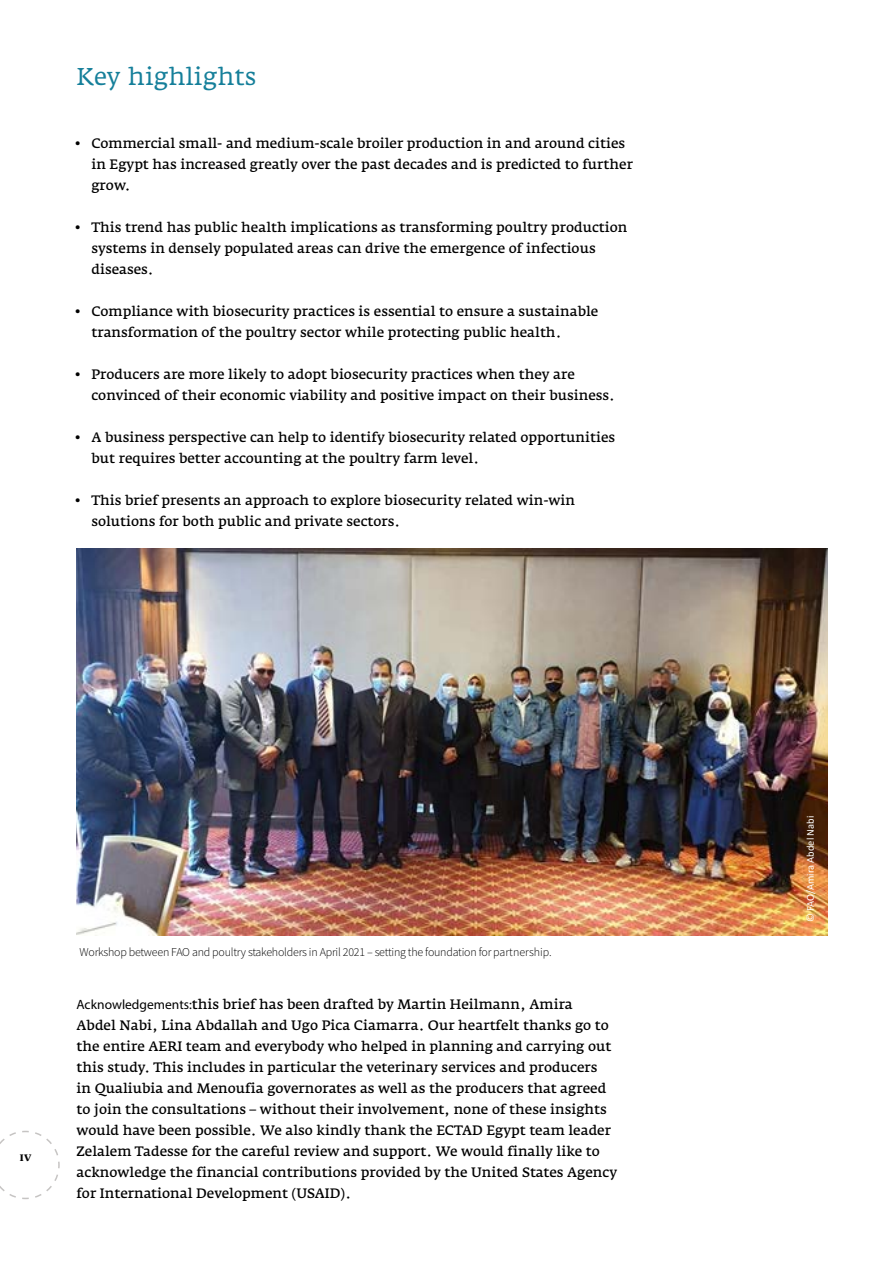
<style>
.page{position:relative;width:893px;height:1263px;background:#fff}
.page>*{position:absolute;margin:0;border:0;box-sizing:border-box;transform-origin:0 0}
.t1{font:24px "Fedra Serif A Book TF";color:#157f9a}
.t2{font:13.5px/21px "Fedra Serif A";color:#000}
.t3{font:12px "Source Sans Variable";letter-spacing:-.02em;color:#000}
.t4{font:12px "Fedra Serif B Bold SC";color:#000}
.t5{font:10.5px "Calibri";color:#fff}
.s1{font-family:"Myriad Pro"}
</style>
<div class="page">
<svg style="left:0;top:1130px;width:60px;height:70px"></svg>
<img style="left:77px;top:548px;width:751px;height:388px">
<h1 class="t1" style="left:77px;top:62px;width:181px">Key highlights</h1>
<p class="t2" style="left:91px;top:133px;width:543px;text-indent:-17px">• Commercial small- and medium-scale broiler production in and around cities in Egypt has increased greatly over the past decades and is predicted to further grow.</p>
<p class="t2" style="left:91px;top:217px;width:538px;text-indent:-17px">• This trend has public health implications as transforming poultry production systems in densely populated areas can drive the emergence of infectious diseases.</p>
<p class="t2" style="left:91px;top:301px;width:508px;text-indent:-17px">• Compliance with biosecurity practices is essential to ensure a sustainable transformation of the poultry sector while protecting public health.</p>
<p class="t2" style="left:91px;top:364px;width:525px;text-indent:-17px">• Producers are more likely to adopt biosecurity practices when they are convinced of their economic viability and positive impact on their business.</p>
<p class="t2" style="left:91px;top:427px;width:525px;text-indent:-17px">• A business perspective can help to identify biosecurity related opportunities but requires better accounting at the poultry farm level.</p>
<p class="t2" style="left:91px;top:490px;width:485px;text-indent:-17px">• This brief presents an approach to explore biosecurity related win-win solutions for both public and private sectors.</p>
<p class="t4" style="left:19px;top:1148px;width:14px">iv</p>
<p class="t3" style="left:80px;top:945px;width:474px">Workshop between FAO and poultry stakeholders in April 2021 – setting the foundation for partnership.</p>
<p class="t2" style="left:77px;top:994px;width:542px"><span class="s1">Acknowledgements:</span>this brief has been drafted by Martin Heilmann, Amira<br>Abdel Nabi, Lina Abdallah and Ugo Pica Ciamarra. Our heartfelt thanks go to the entire AERI team and everybody who helped in planning and carrying out this study. This includes in particular the veterinary services and producers<br>in Qualiubia and Menoufia governorates as well as the producers that agreed to join the consultations – without their involvement, none of these insights would have been possible. We also kindly thank the ECTAD Egypt team leader Zelalem Tadesse for the careful review and support. We would finally like to acknowledge the financial contributions provided by the United States Agency for International Development (USAID).</p>
<p class="t5" style="left:803px;top:922px;width:108px;rotate:-90deg">© FAO/Amira Abdel Nabi</p>
</div>
